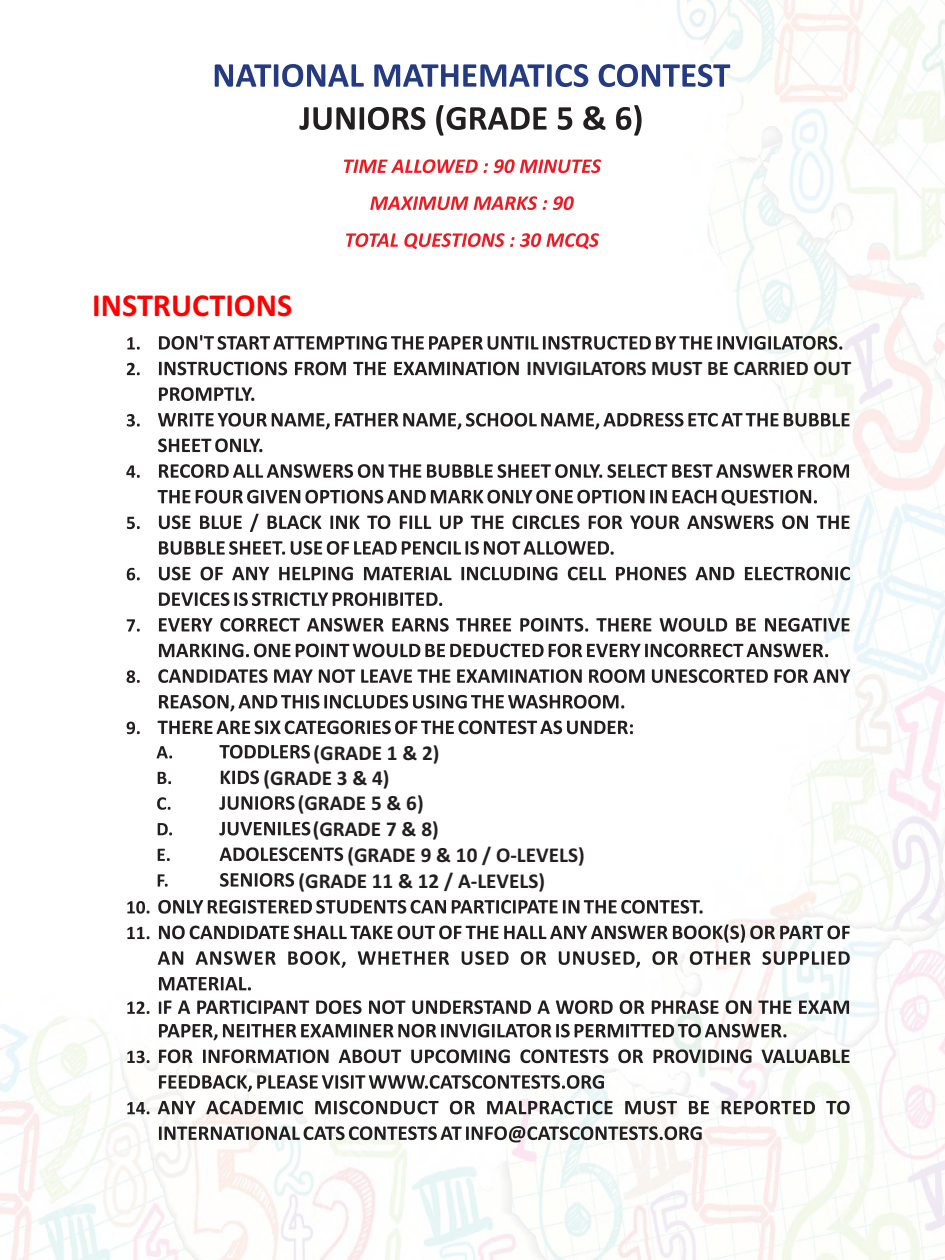
<style>
.page{position:relative;width:945px;height:1260px;background:#fff}
.page>*{position:absolute;margin:0;border:0;box-sizing:border-box;transform-origin:0 0}
.t1{font:700 32.2px "Calibri";color:#f00}
.t2{font:700 21.18px/25.9px "Calibri";color:#231f20}
.t3{font:700 20.65px "Calibri";color:#231f20}
</style>
<div class="page">
<img style="left:0;top:0;width:945px;height:1260px">
<svg style="left:127px;top:335px;width:715px;height:40px"></svg>
<svg style="left:126px;top:387px;width:724px;height:91px"></svg>
<svg style="left:127px;top:490px;width:723px;height:65px"></svg>
<svg style="left:127px;top:567px;width:723px;height:167px"></svg>
<svg style="left:127px;top:900px;width:723px;height:242px"></svg>
<svg style="left:209px;top:39px;width:526px;height:107px"></svg>
<svg style="left:344px;top:159px;width:257px;height:90px"></svg>
<svg style="left:157px;top:745px;width:186px;height:142px"></svg>
<h1 class="t1" style="left:92px;top:292px;width:202px">INSTRUCTIONS</h1>
<p class="t3" style="left:527px;top:360px;width:326px">INVIGILATORS MUST BE CARRIED OUT</p>
<p class="t2" style="left:264px;top:741px;width:177px;text-indent:50px">(GRADE 1 &amp; 2) (GRADE 3 &amp; 4)</p>
<p class="t2" style="left:298px;top:792px;width:127px">(GRADE 5 &amp; 6)</p>
<p class="t2" style="left:313px;top:818px;width:127px">(GRADE 7 &amp; 8)</p>
<p class="t2" style="left:347px;top:844px;width:239px">(GRADE 9 &amp; 10 / O-LEVELS)</p>
<p class="t2" style="left:299px;top:870px;width:248px">(GRADE 11 &amp; 12 / A-LEVELS)</p>
</div>
